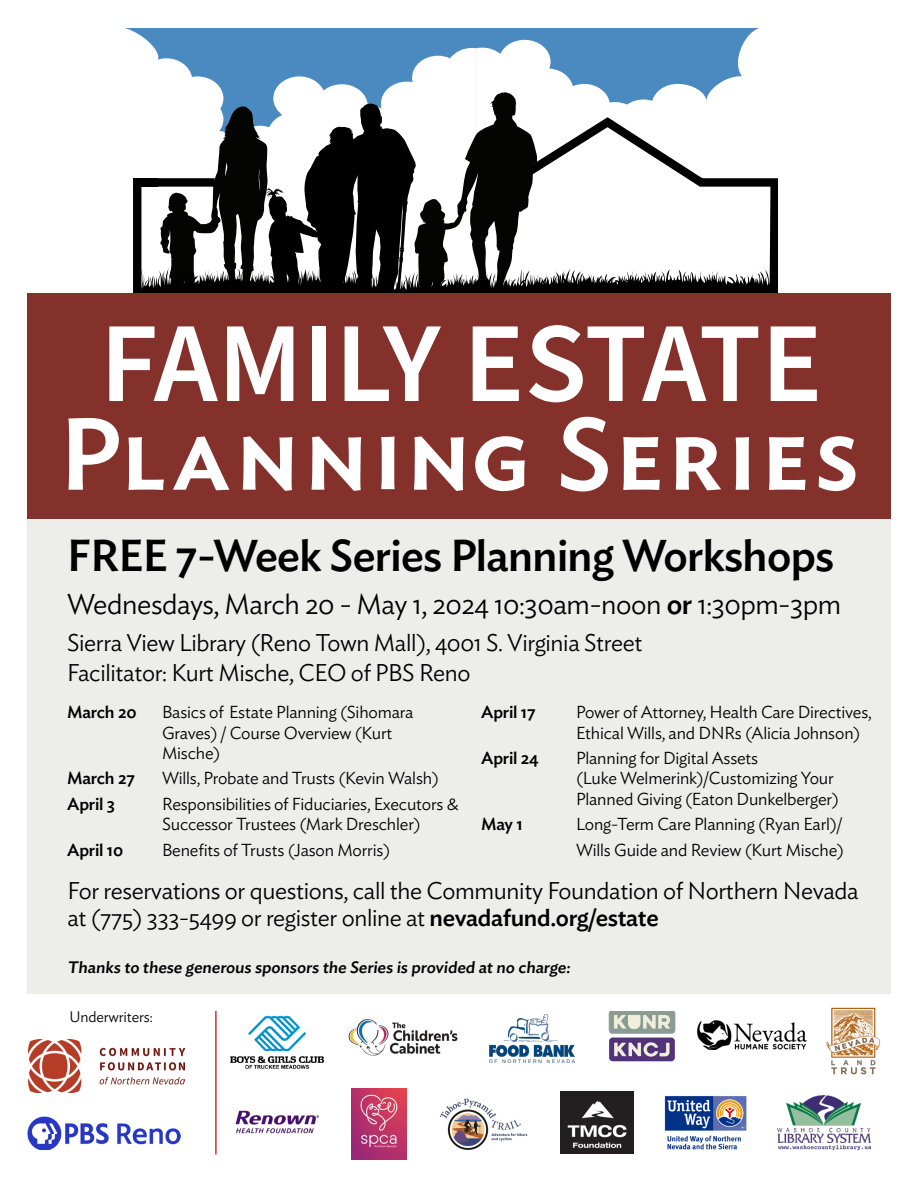
<style>
.page{position:relative;width:918px;height:1188px;background:#fff}
.page>*{position:absolute;margin:0;border:0;box-sizing:border-box;transform-origin:0 0}
.t1{font:600 114px "Source Sans Pro";letter-spacing:-.01em;color:#fff}
.t2{font:500 44.4px "Ideal Sans";letter-spacing:-.015em;color:#000}
.t3{font:300 28.5px "Ideal Sans";letter-spacing:-.015em;color:#000}
.t4{font:300 24px/27px "Ideal Sans";letter-spacing:-.015em;color:#000}
.t5{font:300 17.25px/20.2px "Ideal Sans";letter-spacing:-.01em;color:#000}
.t6{font:500 17.25px "Ideal Sans";letter-spacing:-.01em;color:#000}
.t7{font:500 16.5px "Ideal Sans";color:#000}
.t8{font:300 15px "Ideal Sans";letter-spacing:-.01em;color:#000}
.s1{font-weight:500}
</style>
<div class="page">
<svg style="left:85px;top:28px;width:392px;height:64px;fill:#4a8ac0"></svg>
<svg style="left:477px;top:28px;width:282px;height:77px;fill:#4a8ac0"></svg>
<svg style="left:133px;top:117px;width:645px;height:176px"></svg>
<svg style="left:160px;top:92px;width:378px;height:176px"></svg>
<svg style="left:136px;top:268px;width:642px;height:25px;fill:#010101"></svg>
<div style="left:27px;top:363px;width:864px;height:631px;background:#edede9"></div>
<div style="left:27px;top:293px;width:864px;height:226px;background:#84312c"></div>
<img style="left:29px;top:1040px;width:156px;height:52px">
<img style="left:27px;top:1116px;width:153px;height:34px">
<hr style="left:215px;top:1011px;width:2px;height:143px;background:#c33832">
<svg style="left:68px;top:418px;width:293px;height:73px"></svg>
<svg style="left:414px;top:417px;width:441px;height:75px"></svg>
<svg style="left:381px;top:437px;width:14px;height:52px"></svg>
<img style="left:230px;top:1016px;width:95px;height:53px">
<img style="left:608px;top:1012px;width:68px;height:50px">
<img style="left:826px;top:1007px;width:55px;height:68px">
<img style="left:235px;top:1110px;width:85px;height:24px">
<img style="left:560px;top:1091px;width:73px;height:62px">
<img style="left:664px;top:1096px;width:82px;height:54px">
<img style="left:352px;top:1089px;width:54px;height:70px">
<img style="left:348px;top:1019px;width:110px;height:37px">
<img style="left:490px;top:1015px;width:85px;height:48px">
<img style="left:698px;top:1021px;width:108px;height:28px">
<img style="left:778px;top:1096px;width:93px;height:54px">
<img style="left:439px;top:1098px;width:89px;height:52px">
<p class="t1" style="left:100px;top:287px;width:724px">FAMILY ESTATE</p>
<p class="t2" style="left:67px;top:522px;width:769px">FREE 7-Week Series Planning Workshops</p>
<p class="t3" style="left:67px;top:582px;width:776px">Wednesdays, March 20 - May 1, 2024 10:30am-noon <span class="s1">or</span> 1:30pm-3pm</p>
<p class="t4" style="left:67px;top:627px;width:577px">Sierra View Library (Reno Town Mall), 4001 S. Virginia Street</p>
<p class="t4" style="left:67px;top:657px;width:405px">Facilitator: Kurt Mische, CEO of PBS Reno</p>
<p class="t6" style="left:67px;top:699px;width:71px">March 20</p>
<p class="t5" style="left:162px;top:701px;width:253px">Basics of Estate Planning (Sihomara<br>Graves) / Course Overview (Kurt<br>Mische)</p>
<p class="t6" style="left:67px;top:765px;width:69px">March 27</p>
<p class="t5" style="left:162px;top:767px;width:278px">Wills, Probate and Trusts (Kevin Walsh)</p>
<p class="t6" style="left:67px;top:791px;width:50px">April 3</p>
<p class="t5" style="left:162px;top:793px;width:298px">Responsibilities of Fiduciaries, Executors &amp;<br>Successor Trustees (Mark Dreschler)</p>
<p class="t6" style="left:67px;top:837px;width:58px">April 10</p>
<p class="t5" style="left:162px;top:838px;width:230px">Benefits of Trusts (Jason Morris)</p>
<p class="t6" style="left:481px;top:699px;width:56px">April 17</p>
<p class="t5" style="left:576px;top:701px;width:297px">Power of Attorney, Health Care Directives,<br>Ethical Wills, and DNRs (Alicia Johnson)</p>
<p class="t6" style="left:481px;top:745px;width:59px">April 24</p>
<p class="t5" style="left:576px;top:747px;width:264px">Planning for Digital Assets<br>(Luke Welmerink)/Customizing Your<br>Planned Giving (Eaton Dunkelberger)</p>
<p class="t6" style="left:481px;top:811px;width:43px">May 1</p>
<p class="t5" style="left:576px;top:813px;width:268px">Long-Term Care Planning (Ryan Earl)/</p>
<p class="t5" style="left:576px;top:838px;width:269px">Wills Guide and Review (Kurt Mische)</p>
<p class="t4" style="left:68px;top:875px;width:793px">For reservations or questions, call the Community Foundation of Northern Nevada at (775) 333-5499 or register online at <span class="s1">nevadafund.org/estate</span></p>
<p class="t7" style="left:68px;top:954px;width:507px">Thanks to these generous sponsors the Series is provided at no charge:</p>
<p class="t8" style="left:70px;top:1006px;width:85px">Underwriters:</p>
</div>
